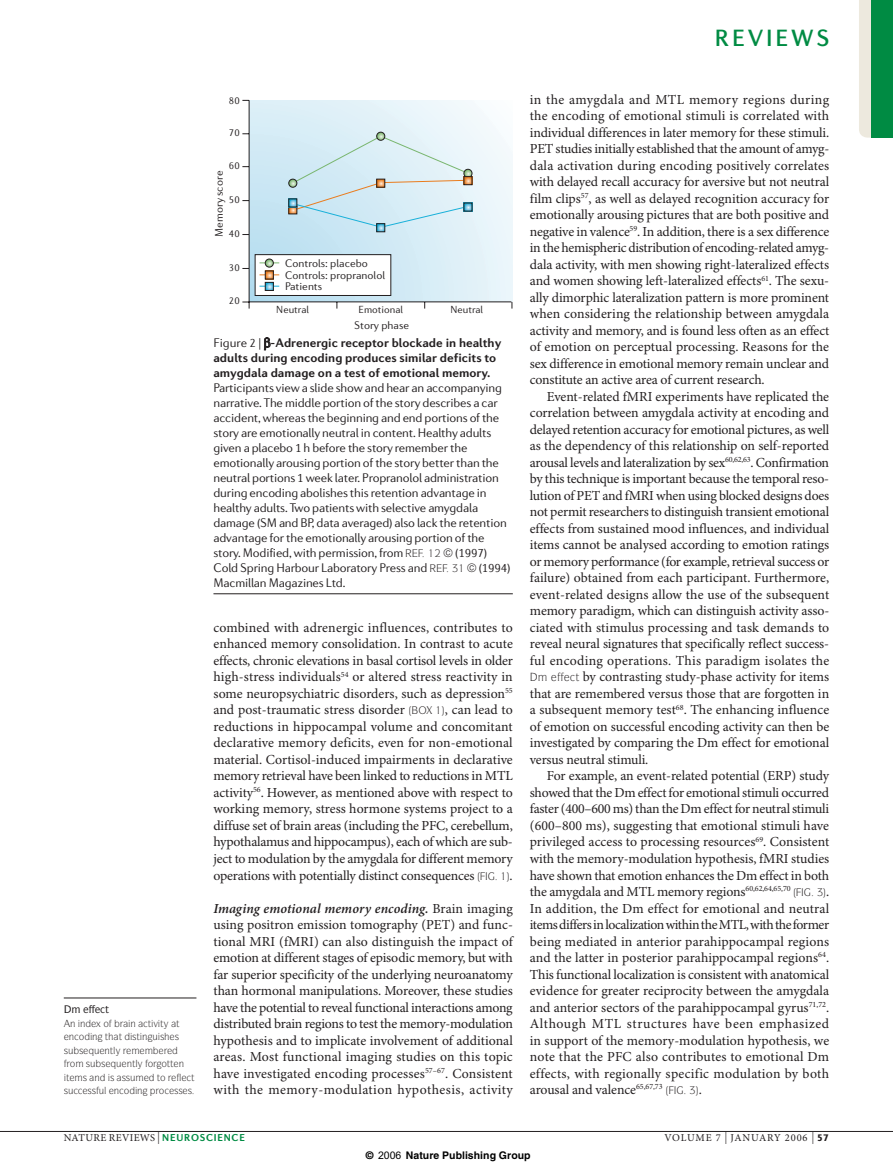
<style>
.page{position:relative;width:893px;height:1174px;background:#fff}
.page>*{position:absolute;margin:0;border:0;box-sizing:border-box;transform-origin:0 0}
.t1{font:500 24px "Diverda Sans LT Std";letter-spacing:.115em;color:#008b43}
.t2{font:13.8px/16.5px "Minion Pro";letter-spacing:-.005em;color:#231f20;text-align:justify}
.t3{font:300 12.75px/15px "Diverda Sans LT Std";letter-spacing:-.015em;color:#231f20}
.t4{font:700 12.75px/15px "Diverda Sans LT Std";color:#231f20}
.t5{font:300 11.25px/11.6px "Diverda Sans LT Std";color:#231f20}
.t6{font:300 10.5px "Diverda Sans LT Std";color:#231f20}
.t7{font:700 10.5px "Helvetica";color:#000}
.t8{font:10.5px "Minion Pro";letter-spacing:.03em;color:#231f20}
.t9{font:10.5px "Minion Pro";letter-spacing:.08em;color:#231f20}
.t10{font:9.75px "ITC Symbol Std";color:#231f20}
.s1{font-weight:300}
.s2{font-weight:600;font-style:italic}
.s3{font-size:12px}
.s4{font-family:"Diverda Sans LT Std";font-weight:700;font-size:10.2px;color:#008b43}
.s5{font-family:"Diverda Sans LT Std";font-weight:900}
.s6{font-family:"Arial";font-weight:400}
</style>
<div class="page">
<svg style="left:242px;top:100px;width:270px;height:209px"></svg>
<svg style="left:289px;top:132px;width:183px;height:100px"></svg>
<div style="left:255px;top:255px;width:136px;height:40px;background:#fff"></div>
<div style="left:255px;top:254px;width:136px;height:42px;border:1px solid #231f20"></div>
<svg style="left:259px;top:259px;width:20px;height:31px"></svg>
<div style="left:265px;top:282px;width:9px;height:9px;border:1px solid #231f20"></div>
<hr style="left:0;top:1131px;width:893px;height:1px;background:#231f20">
<hr style="left:213px;top:593px;width:300px;height:1px;background:#231f20">
<hr style="left:64px;top:997px;width:132px;height:1px;background:#231f20">
<svg style="left:859px;top:0;width:13px;height:138px"></svg>
<div style="left:872px;top:0;width:21px;height:138px;background:#008b43"></div>
<p class="t10" style="left:103px;top:1019px;width:62px">□ ■ ▼❖▼</p>
<p class="t10" style="left:69px;top:1032px;width:112px">■□ ■ ▼ ▼ ▲▼■◆▲ ▲</p>
<p class="t10" style="left:64px;top:1046px;width:53px">▲◆ ▲ ❑◆ ■▼●</p>
<p class="t10" style="left:70px;top:1059px;width:116px">□ ▲◆ ▲ ❑◆ ■▼● □ □▼▼ ■</p>
<p class="t10" style="left:66px;top:1073px;width:71px">▼ ▲ ■ ▲ ▲▲◆</p>
<p class="t10" style="left:88px;top:1086px;width:57px">▲▲◆● ■ □ ■</p>
<p class="t10" style="left:159px;top:1086px;width:35px">□ ▲▲▲</p>
<h1 class="t1" style="left:715px;top:29px;width:116px">REVIEWS</h1>
<p class="t6" style="left:229px;top:96px;width:12px">80</p>
<p class="t6" style="left:229px;top:129px;width:12px">70</p>
<p class="t6" style="left:229px;top:162px;width:12px">60</p>
<p class="t6" style="left:229px;top:195px;width:12px">50</p>
<p class="t6" style="left:229px;top:229px;width:12px">40</p>
<p class="t6" style="left:229px;top:264px;width:12px">30</p>
<p class="t6" style="left:229px;top:297px;width:12px">20</p>
<p class="t5" style="left:214px;top:237px;width:68px;rotate:-90deg">Memory score</p>
<p class="t5" style="left:285px;top:258px;width:102px">Controls: placebo<br>Controls: propranolol<br>Patients</p>
<p class="t5" style="left:354px;top:320px;width:56px">Story phase</p>
<p class="t4" style="left:213px;top:336px;width:289px"><span class="s1">Figure 2 |</span> -Adrenergic receptor blockade in healthy adults during encoding produces similar deficits to amygdala damage on a test of emotional memory.</p>
<p class="t3" style="left:213px;top:381px;width:295px">Participants view a slide show and hear an accompanying narrative. The middle portion of the story describes a car accident, whereas the beginning and end portions of the story are emotionally neutral in content. Healthy adults given a placebo 1 h before the story remember the emotionally arousing portion of the story better than the neutral portions 1 week later. Propranolol administration during encoding abolishes this retention advantage in healthy adults. Two patients with selective amygdala damage (SM and BP, data averaged) also lack the retention advantage for the emotionally arousing portion of the story. Modified, with permission, from</p>
<p class="t6" style="left:276px;top:305px;width:34px">Neutral</p>
<p class="t6" style="left:359px;top:305px;width:46px">Emotional</p>
<p class="t6" style="left:450px;top:305px;width:34px">Neutral</p>
<p class="t3" style="left:455px;top:546px;width:33px">(1997)</p>
<p class="t3" style="left:213px;top:561px;width:215px">Cold Spring Harbour Laboratory Press and</p>
<p class="t3" style="left:452px;top:561px;width:60px">✓ (1994)</p>
<p class="t3" style="left:213px;top:576px;width:133px">Macmillan Magazines Ltd.</p>
<p class="t2" style="left:213px;top:620px;width:301px">combined with adrenergic influences, contributes to enhanced memory consolidation. In contrast to acute effects, chronic elevations in basal cortisol levels in older high-stress individuals<sup>54</sup> or altered stress reactivity in some neuropsychiatric disorders, such as depression<sup>55 </sup>and post-traumatic stress disorder</p>
<p class="t2" style="left:213px;top:703px;width:301px;text-indent:231px">, can lead to reductions in hippocampal volume and concomitant declarative memory deficits, even for non-emotional material. Cortisol-induced impairments in declarative memory retrieval have been linked to reductions in MTL activity<sup>56</sup>. However, as mentioned above with respect to working memory, stress hormone systems project to a diffuse set of brain areas (including the PFC, cerebellum, hypothalamus and hippocampus), each of which are sub&shy;ject to modulation by the amygdala for different memory operations with potentially distinct consequences</p>
<p class="t2" style="left:509px;top:868px;width:5px">.</p>
<p class="t2" style="left:213px;top:901px;width:301px"><span class="s2">Imaging emotional memory encoding.</span> Brain imaging using positron emission tomography (PET) and func&shy;tional MRI (fMRI) can also distinguish the impact of emotion at different stages of episodic memory, but with far superior specificity of the underlying neuroanatomy than hormonal manipulations. Moreover, these studies have the potential to reveal functional interactions among distributed brain regions to test the memory-modulation hypo thesis and to implicate involvement of additional areas. Most functional imaging studies on this topic have investigated encoding processes<sup>57–67</sup>. Consistent with the memory-modulation hypothesis, activity</p>
<p class="t2" style="left:530px;top:92px;width:301px">in the amygdala and MTL memory regions during the encoding of emotional stimuli is correlated with individual differences in later memory for these stimuli.<br>PET studies initially established that the amount of amyg&shy;dala activation during encoding positively correlates with delayed recall accuracy for aversive but not neutral film clips<sup>57</sup>, as well as delayed recognition accuracy for emotionally arousing pictures that are both positive and negative in valence<sup>59</sup>. In addition, there is a sex difference in the hemispheric distribution of encoding-related amyg&shy;dala activity, with men showing right-lateralized effects and women showing left-lateralized effects<sup>61</sup>. The sexu&shy;ally dimorphic lateralization pattern is more prominent when considering the relationship between amygdala activity and memory, and is found less often as an effect of emotion on perceptual processing. Reasons for the sex difference in emotional memory remain unclear and constitute an active area of current research.</p>
<p class="t2" style="left:530px;top:389px;width:301px;text-indent:17px">Event-related fMRI experiments have replicated the correlation between amygdala activity at encoding and delayed retention accuracy for emotional pictures, as well as the dependency of this relationship on self-reported arousal levels and lateralization by sex<sup>60,62,63</sup>. Confirmation by this technique is important because the temporal reso&shy;lution of PET and fMRI when using blocked designs does not permit researchers to distinguish transient emotional effects from sustained mood influences, and individual items cannot be analysed according to emotion ratings or memory performance (for example, retrieval success or failure) obtained from each participant. Furthermore, event-related designs allow the use of the subsequent memory paradigm, which can distinguish activity asso&shy;ciated with stimulus processing and task demands to reveal neural signatures that specifically reflect success&shy;ful encoding operations. This paradigm isolates the</p>
<p class="t2" style="left:530px;top:670px;width:301px;text-indent:46px">▼ by contrasting study-phase activity for items that are remembered versus those that are forgotten in a subsequent memory test<sup>68</sup>. The enhancing influence of emotion on successful encoding activity can then be investigated by comparing the Dm effect for emotional versus neutral stimuli.</p>
<p class="t2" style="left:530px;top:769px;width:301px;text-indent:17px">For example, an event-related potential (ERP) study showed that the Dm effect for emotional stimuli occurred faster (400–600 ms) than the Dm effect for neutral stimuli (600–800 ms), suggesting that emotional stimuli have privil eged access to processing resources<sup>69</sup>. Consistent with the memory-modulation hypothesis, fMRI studies have shown that emotion enhances the Dm effect in both the amygdala and MTL memory regions<sup>60,62,64,65,70</sup></p>
<p class="t2" style="left:530px;top:884px;width:301px;text-indent:287px">✓ .<br>In addition, the Dm effect for emotional and neutral items differs in localization within the MTL, with the former being mediated in anterior parahippocampal regions and the latter in posterior parahippocampal regions<sup>64</sup>.<br>This functional localization is consistent with anato mical evidence for greater reciprocity between the amygdala and anterior sectors of the parahippo campal gyrus<sup>71,72</sup>.<br>Although MTL structures have been emphasized in support of the memory-modulation hypothesis, we note that the PFC also contributes to emotional Dm effects, with regionally specific modulation by both arousal and valence<sup>65,67,73</sup></p>
<p class="t2" style="left:689px;top:1082px;width:14px">✓ .</p>
<p class="t8" style="left:64px;top:1133px;width:183px">NATURE REVIEWS <span class="s3">|</span> <span class="s4">NEUROSCIENCE</span></p>
<p class="t9" style="left:664px;top:1133px;width:166px">VOLUME 7 <span class="s3">|</span> JANUARY 2006 <span class="s3">|</span> <span class="s5">57</span></p>
<p class="t7" style="left:366px;top:1148px;width:166px">© <span class="s6">2006</span> Nature Publishing Group</p>
</div>
